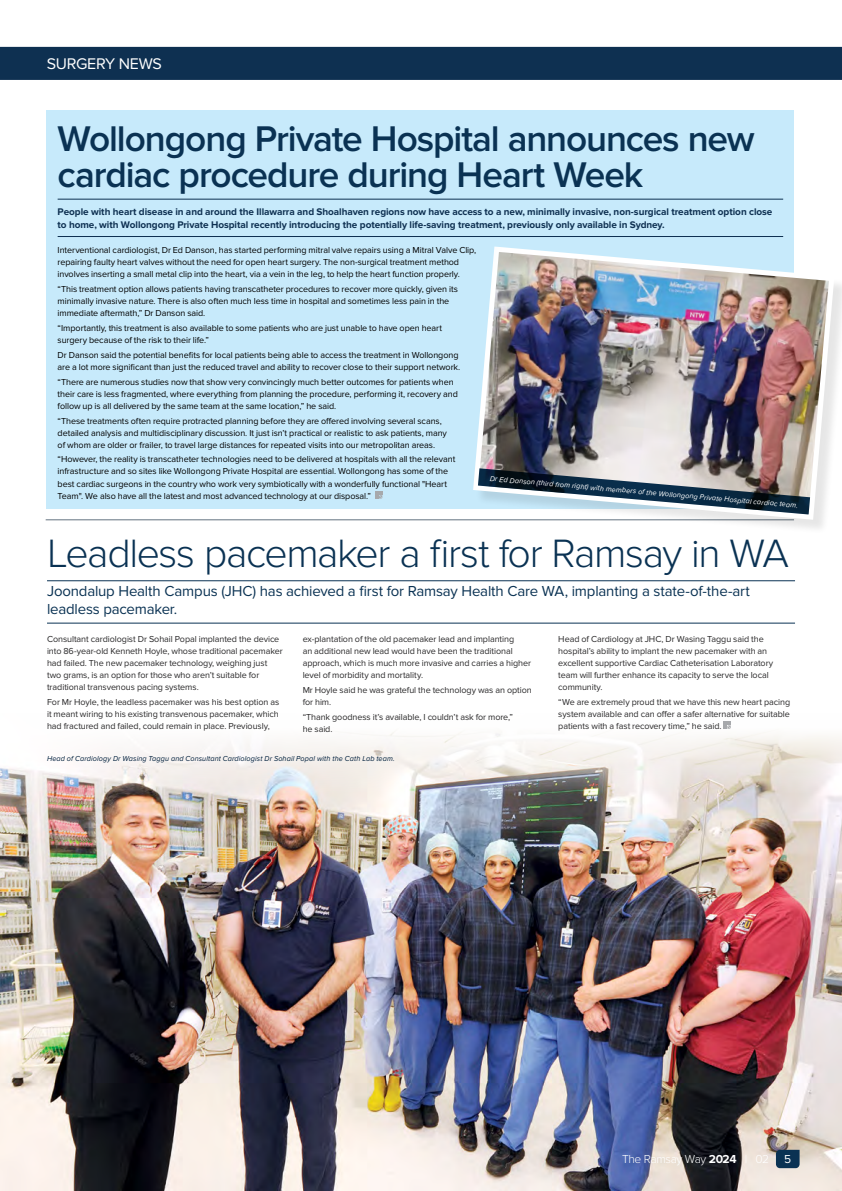
<style>
.page{position:relative;width:842px;height:1191px;background:#fff}
.page>*{position:absolute;margin:0;border:0;box-sizing:border-box;transform-origin:0 0}
.t1{font:300 41px "Proxima Nova";letter-spacing:-.035em;color:#0a3253}
.t2{font:600 37px/36px "Proxima Nova";letter-spacing:-.03em;color:#0a3253}
.t3{font:16px "Proxima Nova";letter-spacing:-.02em;color:#fff}
.t4{font:15px/18px "Proxima Nova";letter-spacing:-.01em;color:#0a3253}
.t5{font:300 12px "Proxima Nova";letter-spacing:-.03em;color:#fff}
.t6{font:12px "Proxima Nova";color:#fff}
.t7{font:700 10px/13px "Proxima Nova";letter-spacing:-.005em;color:#0e3051}
.t8{font:9px/12px "Proxima Nova";letter-spacing:-.01em;color:#000}
.t9{font:9px/12px "Proxima Nova";letter-spacing:-.01em;color:#292829}
.t10{font:italic 7.5px "Proxima Nova";letter-spacing:.015em;color:#001f3c}
.t11{font:italic 7.5px "Proxima Nova";color:#fff}
.s1{font-weight:700}
</style>
<div class="page">
<hr style="left:45px;top:518px;width:751px;height:3px;background:#a7a9ac;opacity:.5">
<img style="left:0;top:721px;width:842px;height:470px">
<div style="left:0;top:47px;width:842px;height:33px;background:#0e3051"></div>
<svg style="left:776px;top:1149px;width:23px;height:19px"></svg>
<hr style="left:47px;top:580px;width:748px;height:1px;background:#0a3253">
<hr style="left:47px;top:623px;width:748px;height:1px;background:#0a3253">
<svg style="left:724px;top:721px;width:7px;height:7px"></svg>
<div style="left:46px;top:110px;width:748px;height:398px;background:#c7eafb"></div>
<svg style="left:375px;top:491px;width:7px;height:7px"></svg>
<hr style="left:58px;top:199px;width:725px;height:1px;background:#0e3051">
<hr style="left:58px;top:236px;width:725px;height:1px;background:#0e3051">
<div style="left:475px;top:248px;width:367px;height:286px;background:#000;opacity:.1"></div>
<img style="left:472px;top:246px;width:363px;height:275px">
<svg style="left:478px;top:468px;width:332px;height:46px;background:#818d96"></svg>
<h3 class="t3" style="left:47px;top:54px;width:117px">SURGERY NEWS</h3>
<h3 class="t3" style="left:47px;top:54px;width:119px">HOSPITAL NEWS</h3>
<h2 class="t2" style="left:58px;top:122px;width:699px">Wollongong Private Hospital announces new cardiac procedure during Heart Week</h2>
<p class="t7" style="left:58px;top:205px;width:716px">People with heart disease in and around the Illawarra and Shoalhaven regions now have access to a new, minimally invasive, non-surgical treatment option close to home, with Wollongong Private Hospital recently introducing the potentially life-saving treatment, previously only available in Sydney.</p>
<p class="t8" style="left:58px;top:245px;width:420px">Interventional cardiologist, Dr Ed Danson, has started performing mitral valve repairs using a Mitral Valve Clip, repairing faulty heart valves without the need for open heart surgery. The non-surgical treatment method involves inserting a small metal clip into the heart, via a vein in the leg, to help the heart function properly.</p>
<p class="t8" style="left:58px;top:283px;width:402px">“This treatment option allows patients having transcatheter procedures to recover more quickly, given its minimally invasive nature. There is also often much less time in hospital and sometimes less pain in the immediate aftermath,” Dr Danson said.</p>
<p class="t8" style="left:58px;top:322px;width:386px">“Importantly, this treatment is also available to some patients who are just unable to have open heart surgery because of the risk to their life.”</p>
<p class="t8" style="left:58px;top:349px;width:404px">Dr Danson said the potential benefits for local patients being able to access the treatment in Wollongong are a lot more significant than just the reduced travel and ability to recover close to their support network.</p>
<p class="t8" style="left:58px;top:376px;width:402px">“There are numerous studies now that show very convincingly much better outcomes for patients when their care is less fragmented, where everything from planning the procedure, performing it, recovery and follow up is all delivered by the same team at the same location,” he said.</p>
<p class="t8" style="left:58px;top:415px;width:391px">“These treatments often require protracted planning before they are offered involving several scans, detailed analysis and multidisciplinary discussion. It just isn’t practical or realistic to ask patients, many of whom are older or frailer, to travel large distances for repeated visits into our metropolitan areas.</p>
<p class="t8" style="left:58px;top:453px;width:399px">“However, the reality is transcatheter technologies need to be delivered at hospitals with all the relevant infrastructure and so sites like Wollongong Private Hospital are essential. Wollongong has some of the best cardiac surgeons in the country who work very symbiotically with a wonderfully functional "Heart Team". We also have all the latest and most advanced technology at our disposal.”</p>
<p class="t11" style="left:490px;top:474px;width:311px;rotate:5deg">Dr Ed Danson (third from right) with members of the Wollongong Private Hospital cardiac team.</p>
<h1 class="t1" style="left:47px;top:530px;width:743px">Leadless pacemaker a first for Ramsay in WA</h1>
<h3 class="t4" style="left:47px;top:583px;width:704px">Joondalup Health Campus (JHC) has achieved a first for Ramsay Health Care WA, implanting a state-of-the-art leadless pacemaker.</h3>
<p class="t9" style="left:47px;top:633px;width:237px">Consultant cardiologist Dr Sohail Popal implanted the device into 86-year-old Kenneth Hoyle, whose traditional pacemaker had failed. The new pacemaker technology, weighing just two grams, is an option for those who aren’t suitable for traditional transvenous pacing systems.</p>
<p class="t9" style="left:47px;top:696px;width:234px;text-align:justify">For Mr Hoyle, the leadless pacemaker was his best option as it meant wiring to his existing transvenous pacemaker, which had fractured and failed, could remain in place. Previously,</p>
<p class="t9" style="left:303px;top:633px;width:230px">ex-plantation of the old pacemaker lead and implanting<br>an additional new lead would have been the traditional approach, which is much more invasive and carries a higher level of morbidity and mortality.</p>
<p class="t9" style="left:303px;top:684px;width:231px">Mr Hoyle said he was grateful the technology was an option for him.</p>
<p class="t9" style="left:303px;top:710px;width:212px">“Thank goodness it’s available, I couldn’t ask for more,” he said.</p>
<p class="t10" style="left:47px;top:754px;width:349px">Head of Cardiology Dr Wasing Taggu and Consultant Cardiologist Dr Sohail Popal with the Cath Lab team.</p>
<p class="t9" style="left:558px;top:633px;width:216px">Head of Cardiology at JHC, Dr Wasing Taggu said the hospital’s ability to implant the new pacemaker with an excellent supportive Cardiac Catheterisation Laboratory team will further enhance its capacity to serve the local community.</p>
<p class="t9" style="left:558px;top:696px;width:233px;text-align:justify">“We are extremely proud that we have this new heart pacing system available and can offer a safer alternative for suitable patients with a fast recovery time,” he said.</p>
<h3 class="t5" style="left:622px;top:1152px;width:148px">The Ramsay Way <span class="s1">2024</span> | 02</h3>
<h3 class="t6" style="left:784px;top:1152px;width:9px">5</h3>
</div>
